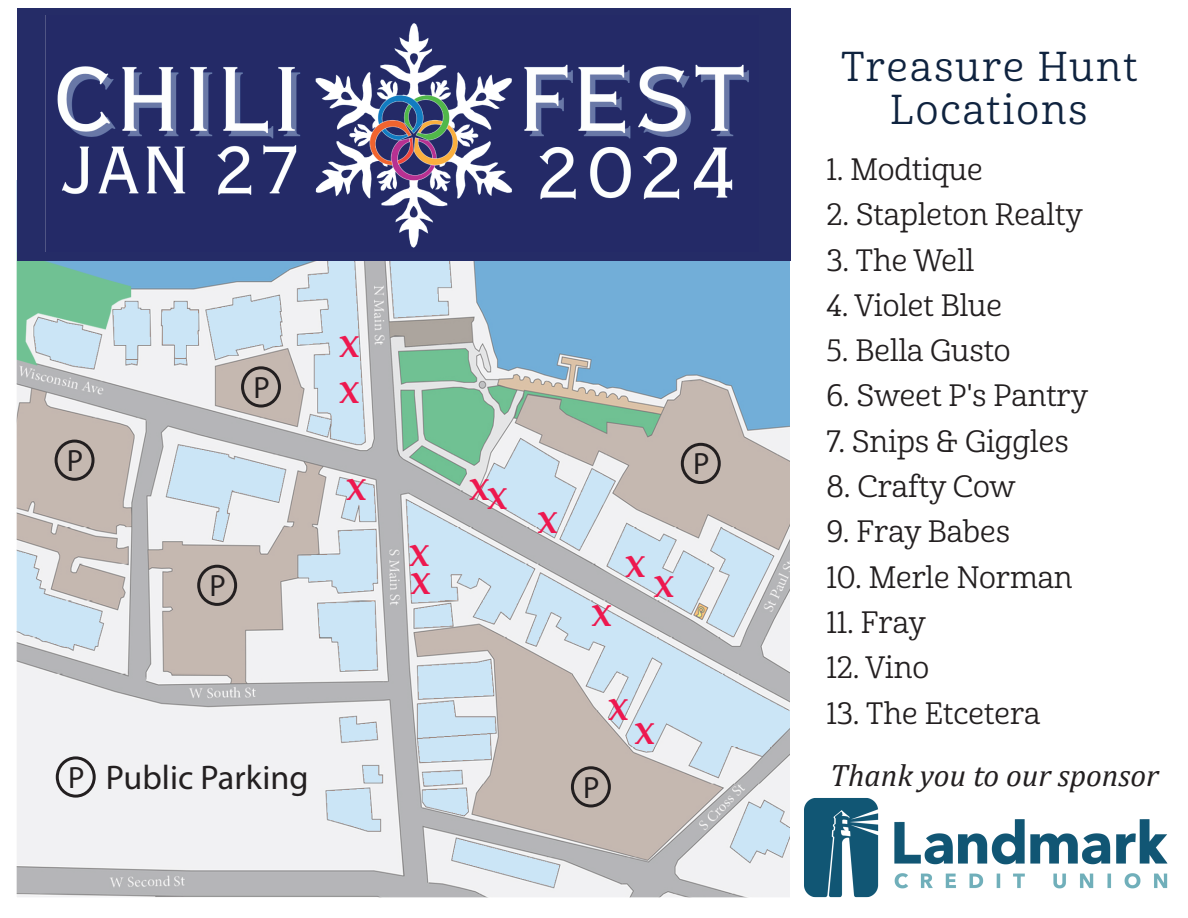
<style>
.page{position:relative;width:1188px;height:918px;background:#fff}
.page>*{position:absolute;margin:0;border:0;box-sizing:border-box;transform-origin:0 0}
.t1{font:40.5px/42.8px "Cabrito Nor Reg";letter-spacing:.05em;color:#0f233f;text-align:center}
.t2{font:34.2px "Myriad Pro";color:#231f20}
.t3{font:italic 31.05px "Cambria";color:#231f20}
.t4{font:30.75px "Myriad Pro";color:#231f20}
.t5{font:700 30.3px/45.9px "Palatino Linotype";color:#ed184f}
.t6{font:30px "Cabrito Nor Reg";color:#231f20}
</style>
<div class="page">
<img style="left:18px;top:261px;width:772px;height:635px">
<div style="left:55px;top:440px;width:40px;height:41px;border:3px solid #231f20;border-radius:50%"></div>
<div style="left:197px;top:565px;width:40px;height:41px;border:3px solid #231f20;border-radius:50%"></div>
<div style="left:241px;top:366px;width:40px;height:42px;border:3px solid #231f20;border-radius:50%"></div>
<div style="left:56px;top:756px;width:40px;height:42px;border:3px solid #231f20;border-radius:50%"></div>
<div style="left:571px;top:766px;width:40px;height:41px;border:3px solid #231f20;border-radius:50%"></div>
<div style="left:681px;top:443px;width:40px;height:41px;border:3px solid #231f20;border-radius:50%"></div>
<div style="left:17px;top:8px;width:773px;height:253px;background:#252c67"></div>
<img style="left:45px;top:16px;width:704px;height:236px">
<img style="left:804px;top:798px;width:364px;height:100px">
<p class="t4" style="left:67px;top:442px;width:18px">P</p>
<p class="t4" style="left:253px;top:368px;width:18px">P</p>
<p class="t4" style="left:210px;top:567px;width:18px">P</p>
<p class="t5" style="left:339px;top:322px;width:22px">X<br>X</p>
<p class="t5" style="left:346px;top:465px;width:22px">X</p>
<p class="t5" style="left:409px;top:531px;width:22px">X</p>
<p class="t5" style="left:410px;top:560px;width:22px">X</p>
<p class="t5" style="left:469px;top:470px;width:40px">XX</p>
<p class="t5" style="left:537px;top:499px;width:22px">X</p>
<p class="t4" style="left:693px;top:445px;width:18px">P</p>
<p class="t5" style="left:592px;top:591px;width:22px">X</p>
<p class="t5" style="left:625px;top:543px;width:22px">X</p>
<p class="t5" style="left:654px;top:563px;width:22px">X</p>
<p class="t2" style="left:106px;top:756px;width:204px">Public Parking</p>
<p class="t4" style="left:68px;top:759px;width:18px">P</p>
<p class="t4" style="left:583px;top:768px;width:18px">P</p>
<p class="t5" style="left:608px;top:686px;width:22px">X</p>
<p class="t5" style="left:634px;top:710px;width:22px">X</p>
<h1 class="t1" style="left:841px;top:46px;width:298px">Treasure Hunt<br>Locations</h1>
<p class="t6" style="left:826px;top:151px;width:158px">1. Modtique</p>
<p class="t6" style="left:826px;top:197px;width:258px">2. Stapleton Realty</p>
<p class="t6" style="left:826px;top:242px;width:150px">3. The Well</p>
<p class="t6" style="left:826px;top:287px;width:177px">4. Violet Blue</p>
<p class="t6" style="left:826px;top:332px;width:186px">5. Bella Gusto</p>
<p class="t6" style="left:826px;top:378px;width:263px">6. Sweet P's Pantry</p>
<p class="t6" style="left:826px;top:423px;width:244px">7. Snips &amp; Giggles</p>
<p class="t6" style="left:826px;top:468px;width:191px">8. Crafty Cow</p>
<p class="t6" style="left:826px;top:514px;width:185px">9. Fray Babes</p>
<p class="t6" style="left:826px;top:559px;width:248px">10. Merle Norman</p>
<p class="t6" style="left:826px;top:604px;width:101px">11. Fray</p>
<p class="t6" style="left:826px;top:650px;width:104px">12. Vino</p>
<p class="t6" style="left:826px;top:695px;width:216px">13. The Etcetera</p>
<p class="t3" style="left:830px;top:753px;width:330px">Thank you to our sponsor</p>
</div>
